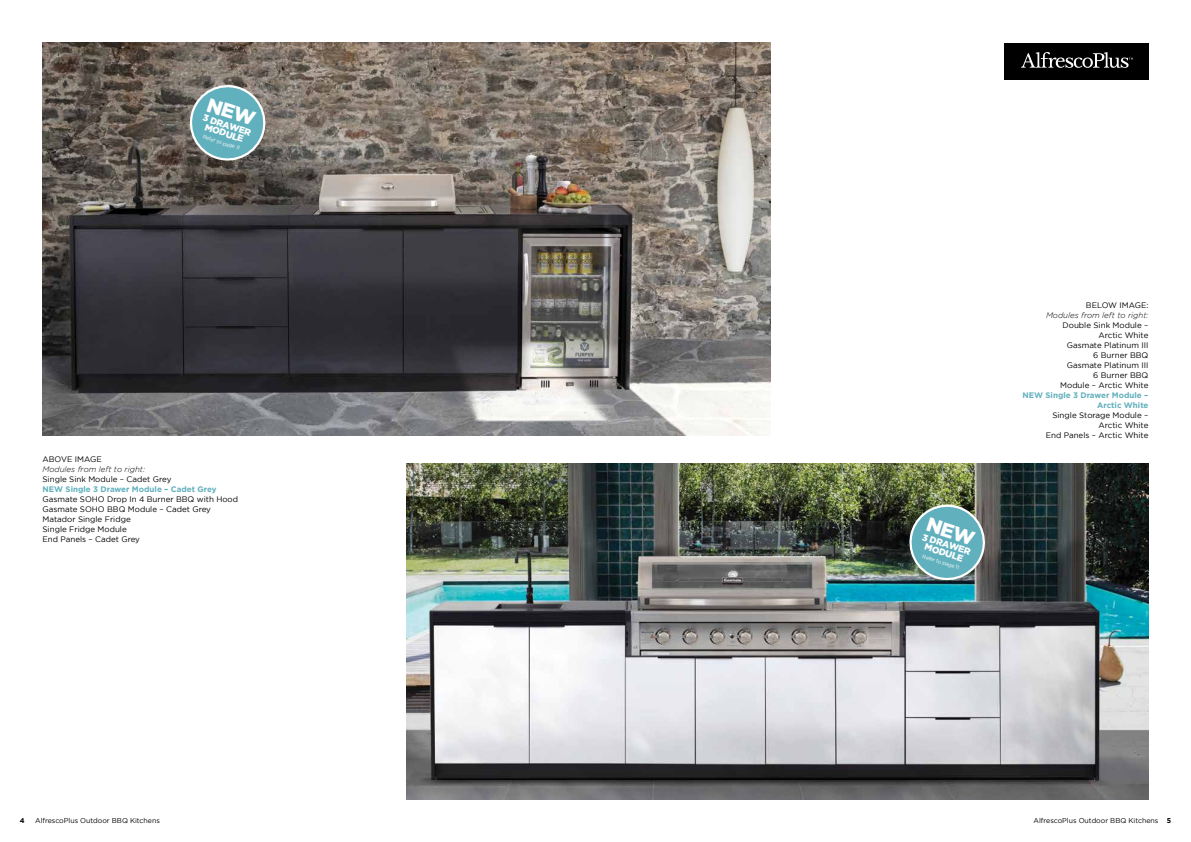
<style>
.page{position:relative;width:1191px;height:842px;background:#fff}
.page>*{position:absolute;margin:0;border:0;box-sizing:border-box;transform-origin:0 0}
.t1{font:900 9.2px "Gotham";color:#fff}
.t2{font:8px/10px "Gotham";color:#000;text-align:right}
.t3{font:700 8px/10px "Gotham";color:#61b0bd;text-align:right}
.t4{font:italic 300 8px "Gotham";color:#000}
.t5{font:7px "Gotham";color:#000}
.t6{font:700 7px "Gotham";color:#000}
.t7{font:5.2px "Gotham";color:#fff}
.s1{font-weight:700}
</style>
<div class="page">
<img style="left:43px;top:43px;width:727px;height:393px">
<div style="left:1003px;top:43px;width:145px;height:37px;background:#000"></div>
<svg style="left:1021px;top:52px;width:112px;height:16px"></svg>
<img style="left:406px;top:463px;width:742px;height:336px">
<svg style="left:184px;top:79px;width:87px;height:85px;background:#70989c"></svg>
<img style="left:903px;top:498px;width:88px;height:85px">
<p class="t1" style="left:205px;top:112px;width:52px;rotate:18deg">3 DRAWER</p>
<p class="t1" style="left:207px;top:122px;width:42px;rotate:18deg">MODULE</p>
<p class="t7" style="left:204px;top:133px;width:40px;rotate:18deg">Refer to page 11</p>
<p class="t2" style="left:43px;top:454px;width:61px">ABOVE IMAGE</p>
<p class="t4" style="left:43px;top:465px;width:104px">Modules from left to right:</p>
<p class="t2" style="left:43px;top:474px;width:130px">Single Sink Module – Cadet Grey</p>
<p class="t3" style="left:43px;top:484px;width:176px">NEW Single 3 Drawer Module – Cadet Grey</p>
<p class="t2" style="left:43px;top:494px;width:197px;text-align:left">Gasmate SOHO Drop In 4 Burner BBQ with Hood<br>Gasmate SOHO BBQ Module – Cadet Grey<br>Matador Single Fridge<br>Single Fridge Module<br>End Panels – Cadet Grey</p>
<p class="t1" style="left:924px;top:532px;width:52px;rotate:18deg">3 DRAWER</p>
<p class="t1" style="left:926px;top:541px;width:42px;rotate:18deg">MODULE</p>
<p class="t7" style="left:923px;top:553px;width:40px;rotate:18deg">Refer to page 11</p>
<p class="t2" style="left:1086px;top:300px;width:64px">BELOW IMAGE:</p>
<p class="t4" style="left:1046px;top:310px;width:104px">Modules from left to right:</p>
<p class="t2" style="left:1060px;top:320px;width:90px">Double Sink Module –<br>Arctic White<br>Gasmate Platinum III<br>6 Burner BBQ<br>Gasmate Platinum III<br>6 Burner BBQ<br>Module – Arctic White</p>
<p class="t3" style="left:1022px;top:389px;width:127px">NEW Single 3 Drawer Module –<br>Arctic White</p>
<p class="t2" style="left:1045px;top:410px;width:104px">Single Storage Module –<br>Arctic White<br>End Panels – Arctic White</p>
<p class="t6" style="left:20px;top:817px;width:6px">4</p>
<p class="t5" style="left:35px;top:817px;width:126px">AlfrescoPlus Outdoor BBQ Kitchens</p>
<p class="t5" style="left:1033px;top:817px;width:139px">AlfrescoPlus Outdoor BBQ Kitchens <span class="s1">5</span></p>
</div>
